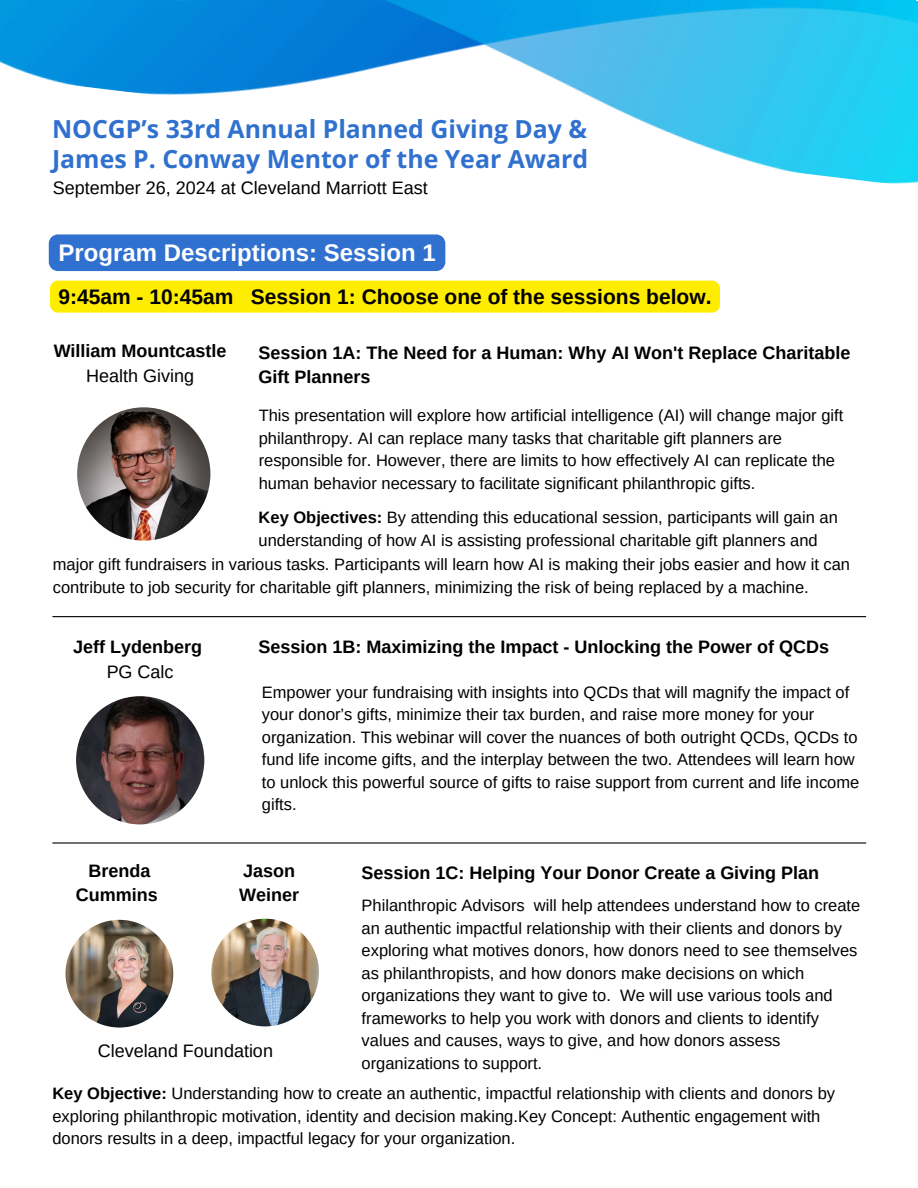
<style>
.page{position:relative;width:918px;height:1188px;background:#fff}
.page>*{position:absolute;margin:0;border:0;box-sizing:border-box;transform-origin:0 0}
.t1{font:700 24.9px/29.5px "Open Sans";color:#3070cf}
.t2{font:700 24px "Arimo";color:#fff}
.t3{font:700 21px "Arimo";color:#000}
.t4{font:700 18px/24.8px "Arimo";color:#000}
.t5{font:18px "Arimo";color:#000}
.t6{font:16.5px/22.5px "Arimo";color:#000}
.s1{font-weight:700}
</style>
<div class="page">
<img style="left:77px;top:407px;width:133px;height:134px;border-radius:50%">
<hr style="left:52px;top:616px;width:814px;height:1px;background:#000">
<img style="left:76px;top:696px;width:128px;height:128px;border-radius:50%">
<hr style="left:52px;top:842px;width:814px;height:2px;background:#000">
<img style="left:66px;top:920px;width:107px;height:108px;border-radius:50%">
<img style="left:211px;top:919px;width:108px;height:107px;border-radius:50%">
<div style="left:49px;top:234px;width:396px;height:37px;background:#3070cf"></div>
<div style="left:50px;top:281px;width:670px;height:32px;background:#ffed00"></div>
<img style="left:0;top:0;width:918px;height:184px">
<p class="t1" style="left:52px;top:114px;width:538px">NOCGP’s 33rd Annual Planned Giving Day &amp;<br>James P. Conway Mentor of the Year Award</p>
<p class="t5" style="left:53px;top:178px;width:376px">September 26, 2024 at Cleveland Marriott East</p>
<h3 class="t2" style="left:58px;top:239px;width:379px">Program Descriptions: Session 1</h3>
<h3 class="t3" style="left:58px;top:285px;width:655px">9:45am - 10:45am Session 1: Choose one of the sessions below.</h3>
<h2 class="t4" style="left:54px;top:339px;width:174px">William Mountcastle</h2>
<p class="t5" style="left:86px;top:366px;width:109px">Health Giving</p>
<p class="t4" style="left:259px;top:340px;width:593px">Session 1A: The Need for a Human: Why AI Won't Replace Charitable<br>Gift Planners</p>
<p class="t6" style="left:259px;top:404px;width:586px">This presentation will explore how artificial intelligence (AI) will change major gift philanthropy. AI can replace many tasks that charitable gift planners are responsible for. However, there are limits to how effectively AI can replicate the human behavior necessary to facilitate significant philanthropic gifts.</p>
<p class="t6" style="left:259px;top:506px;width:581px"><span class="s1">Key Objectives:</span> By attending this educational session, participants will gain an understanding of how AI is assisting professional charitable gift planners and</p>
<h3 class="t6" style="left:53px;top:553px;width:799px">major gift fundraisers in various tasks. Participants will learn how AI is making their jobs easier and how it can contribute to job security for charitable gift planners, minimizing the risk of being replaced by a machine.</h3>
<p class="t4" style="left:73px;top:634px;width:130px">Jeff Lydenberg</p>
<h3 class="t5" style="left:107px;top:661px;width:68px">PG Calc</h3>
<h3 class="t4" style="left:259px;top:634px;width:572px">Session 1B: Maximizing the Impact - Unlocking the Power of QCDs</h3>
<p class="t6" style="left:262px;top:681px;width:599px">Empower your fundraising with insights into QCDs that will magnify the impact of your donor’s gifts, minimize their tax burden, and raise more money for your organization. This webinar will cover the nuances of both outright QCDs, QCDs to fund life income gifts, and the interplay between the two. Attendees will learn how to unlock this powerful source of gifts to raise support from current and life income gifts.</p>
<p class="t4" style="left:76px;top:858px;width:83px;text-align:center">Brenda<br>Cummins</p>
<p class="t4" style="left:239px;top:858px;width:61px">Jason<br>Weiner</p>
<p class="t5" style="left:98px;top:1041px;width:177px">Cleveland Foundation</p>
<p class="t4" style="left:362px;top:860px;width:459px">Session 1C: Helping Your Donor Create a Giving Plan</p>
<p class="t6" style="left:362px;top:894px;width:500px">Philanthropic Advisors will help attendees understand how to create an authentic impactful relationship with their clients and donors by exploring what motives donors, how donors need to see themselves as philanthropists, and how donors make decisions on which organizations they want to give to. We will use various tools and frameworks to help you work with donors and clients to identify values and causes, ways to give, and how donors assess organizations to support.</p>
<p class="t6" style="left:52px;top:1082px;width:784px"><span class="s1">Key Objective:</span> Understanding how to create an authentic, impactful relationship with clients and donors by exploring philanthropic motivation, identity and decision making.Key Concept: Authentic engagement with donors results in a deep, impactful legacy for your organization.</p>
</div>
